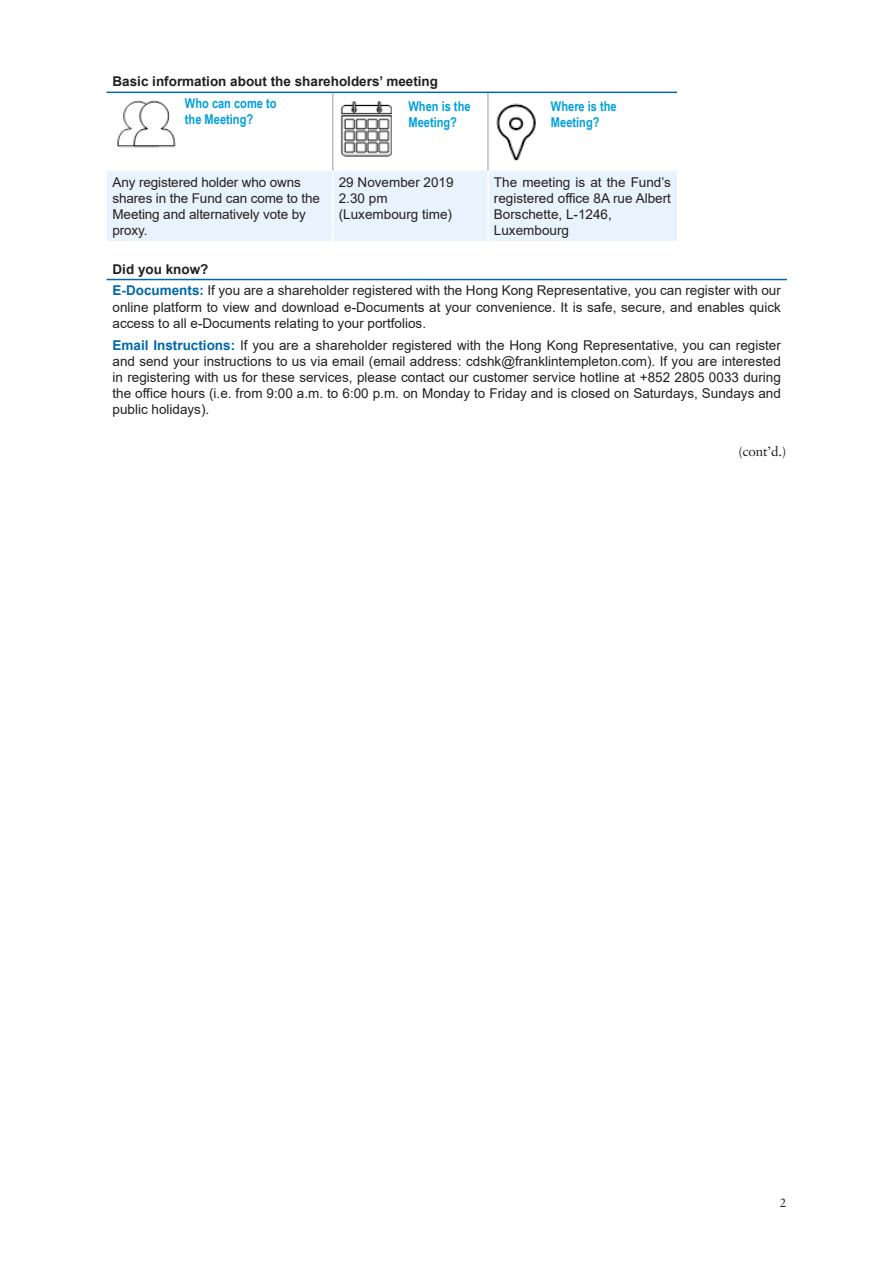
<style>
.page{position:relative;width:893px;height:1263px;background:#fff}
.page>*{position:absolute;margin:0;border:0;box-sizing:border-box;transform-origin:0 0}
.t1{font:13.5px/16.2px "Arial";color:#231f20;text-align:justify}
.t2{font:700 13.5px/16.2px "Arial Narrow";color:#00a0dc}
.t3{font:700 13.5px "Arial";color:#231f20}
.t4{font:13.5px "Sabon LT Pro";color:#231f20}
.t5{font:12px "Sabon LT Pro";color:#231f20}
.s1{font-weight:700;color:#0068a9}
</style>
<div class="page">
<div style="left:106px;top:171px;width:571px;height:70px;background:#e9f3fd"></div>
<hr style="left:106px;top:92px;width:73px;height:1px;background:#0068a9">
<hr style="left:179px;top:92px;width:154px;height:1px;background:#0068a9">
<hr style="left:333px;top:92px;width:69px;height:1px;background:#0068a9">
<hr style="left:488px;top:92px;width:57px;height:1px;background:#0068a9">
<hr style="left:545px;top:92px;width:132px;height:1px;background:#0068a9">
<hr style="left:332px;top:93px;width:1px;height:78px;background:#a5a6aa">
<hr style="left:402px;top:92px;width:86px;height:1px;background:#0068a9">
<hr style="left:487px;top:93px;width:1px;height:78px;background:#a5a6aa">
<img style="left:116px;top:100px;width:60px;height:48px">
<img style="left:340px;top:100px;width:52px;height:57px">
<img style="left:496px;top:103px;width:40px;height:58px">
<hr style="left:106px;top:279px;width:681px;height:1px;background:#0068a9">
<hr style="left:332px;top:171px;width:1px;height:71px;background:#fff">
<hr style="left:487px;top:171px;width:2px;height:71px;background:#fff">
<p class="t3" style="left:112px;top:72px;width:327px">Basic information about the shareholders’ meeting</p>
<p class="t2" style="left:185px;top:95px;width:93px">Who can come to the Meeting?</p>
<p class="t2" style="left:408px;top:97px;width:64px">When is the<br>Meeting?</p>
<p class="t2" style="left:551px;top:97px;width:67px">Where is the<br>Meeting?</p>
<p class="t1" style="left:112px;top:174px;width:209px;text-align:left">Any registered holder who owns shares in the Fund can come to the<br>Meeting and alternatively vote by proxy.</p>
<p class="t1" style="left:339px;top:174px;width:116px">29 November 2019</p>
<p class="t1" style="left:339px;top:190px;width:50px">2.30 pm</p>
<p class="t1" style="left:339px;top:206px;width:115px">(Luxembourg time)</p>
<p class="t1" style="left:494px;top:174px;width:178px">The meeting is at the Fund’s registered office 8A rue Albert Borschette, L-1246,</p>
<p class="t1" style="left:494px;top:222px;width:77px">Luxembourg</p>
<p class="t3" style="left:112px;top:259px;width:98px">Did you know?</p>
<p class="t1" style="left:112px;top:282px;width:670px"><span class="s1">E-Documents:</span> If you are a shareholder registered with the Hong Kong Representative, you can register with our online platform to view and download e-Documents at your convenience. It is safe, secure, and enables quick access to all e-Documents relating to your portfolios.</p>
<p class="t1" style="left:112px;top:337px;width:670px"><span class="s1">Email Instructions:</span> If you are a shareholder registered with the Hong Kong Representative, you can register and send your instructions to us via email (email address: cdshk@franklintempleton.com). If you are interested in registering with us for these services, please contact our customer service hotline at +852 2805 0033 during the office hours (i.e. from 9:00 a.m. to 6:00 p.m. on Monday to Friday and is closed on Saturdays, Sundays and public holidays).</p>
<p class="t4" style="left:738px;top:443px;width:50px">(cont’d.)</p>
<p class="t5" style="left:780px;top:1195px;width:8px">2</p>
</div>
